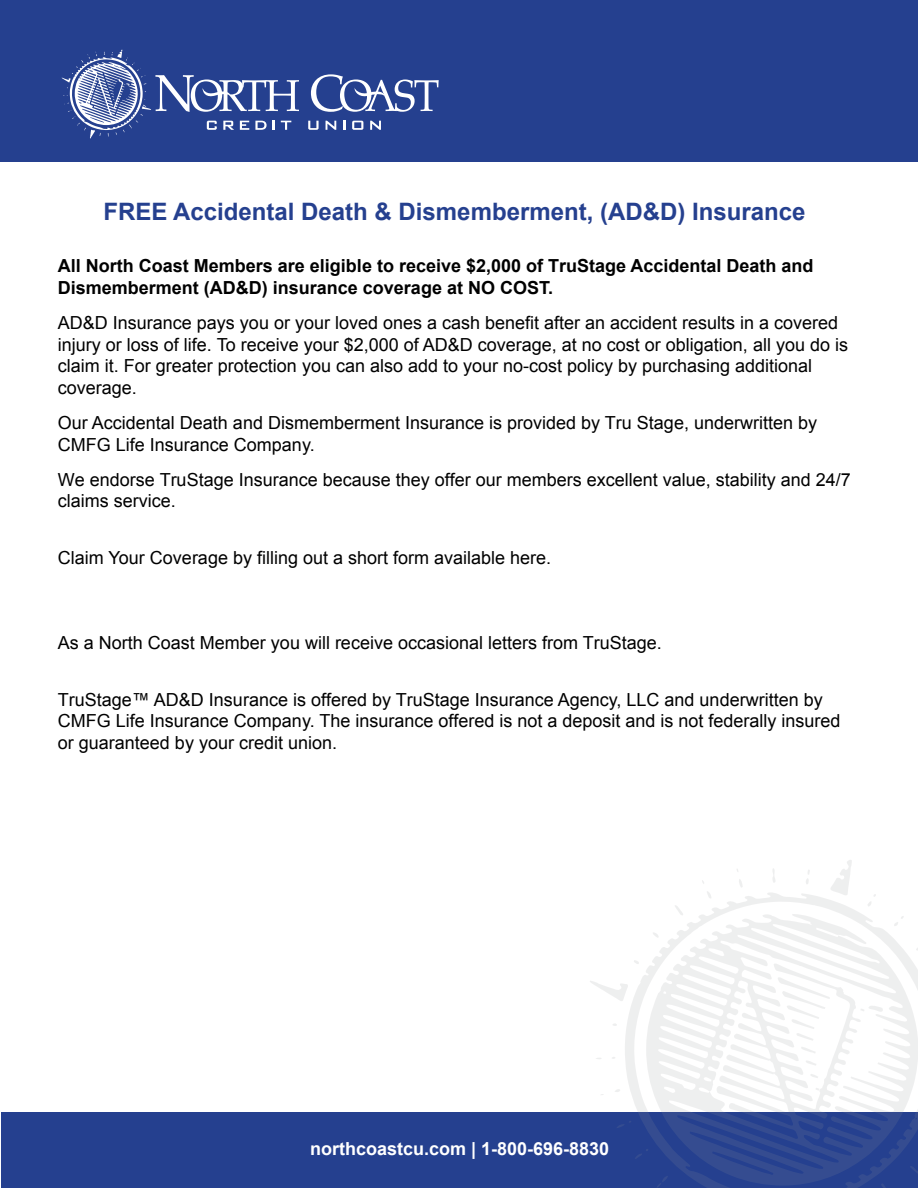
<style>
.page{position:relative;width:918px;height:1188px;background:#fff}
.page>*{position:absolute;margin:0;border:0;box-sizing:border-box;transform-origin:0 0}
.t1{font:700 24px "Arial";color:#25408f}
.t2{font:18px/21.6px "Arial";color:#000}
.t3{font:700 18px/21.6px "Arial";color:#000}
.t4{font:700 18px "Arial";color:#fff}
</style>
<div class="page">
<div style="left:1px;top:1112px;width:917px;height:76px;background:#25408f"></div>
<div style="left:0;top:0;width:918px;height:162px;background:#25408f"></div>
<svg style="left:831px;top:860px;width:21px;height:32px"></svg>
<svg style="left:773px;top:868px;width:2px;height:14px"></svg>
<svg style="left:806px;top:870px;width:4px;height:14px"></svg>
<svg style="left:739px;top:879px;width:4px;height:8px"></svg>
<svg style="left:625px;top:892px;width:235px;height:296px"></svg>
<svg style="left:868px;top:894px;width:8px;height:12px"></svg>
<svg style="left:675px;top:905px;width:9px;height:8px"></svg>
<svg style="left:646px;top:913px;width:272px;height:273px"></svg>
<svg style="left:893px;top:916px;width:11px;height:11px"></svg>
<svg style="left:653px;top:932px;width:6px;height:6px"></svg>
<svg style="left:916px;top:945px;width:2px;height:6px"></svg>
<svg style="left:634px;top:960px;width:7px;height:4px"></svg>
<svg style="left:590px;top:981px;width:39px;height:21px"></svg>
<svg style="left:860px;top:1004px;width:23px;height:8px"></svg>
<svg style="left:801px;top:1047px;width:15px;height:7px"></svg>
<svg style="left:806px;top:1060px;width:10px;height:6px"></svg>
<svg style="left:810px;top:1074px;width:8px;height:4px"></svg>
<svg style="left:617px;top:1120px;width:14px;height:8px"></svg>
<svg style="left:635px;top:1149px;width:14px;height:10px"></svg>
<svg style="left:910px;top:1166px;width:8px;height:10px"></svg>
<svg style="left:657px;top:1176px;width:11px;height:12px"></svg>
<svg style="left:880px;top:1183px;width:14px;height:5px"></svg>
<svg style="left:777px;top:976px;width:53px;height:65px"></svg>
<svg style="left:311px;top:74px;width:128px;height:38px"></svg>
<svg style="left:308px;top:121px;width:11px;height:9px"></svg>
<svg style="left:326px;top:121px;width:10px;height:9px"></svg>
<svg style="left:343px;top:121px;width:2px;height:9px"></svg>
<svg style="left:352px;top:121px;width:11px;height:9px"></svg>
<svg style="left:370px;top:121px;width:11px;height:9px"></svg>
<svg style="left:62px;top:50px;width:237px;height:89px"></svg>
<h1 class="t1" style="left:103px;top:195px;width:703px">FREE Accidental Death &amp; Dismemberment, (AD&amp;D) Insurance</h1>
<p class="t3" style="left:58px;top:256px;width:757px">All North Coast Members are eligible to receive $2,000 of TruStage Accidental Death and<br>Dismemberment (AD&amp;D) insurance coverage at NO COST.</p>
<p class="t2" style="left:58px;top:312px;width:792px">AD&amp;D Insurance pays you or your loved ones a cash benefit after an accident results in a covered injury or loss of life. To receive your $2,000 of AD&amp;D coverage, at no cost or obligation, all you do is claim it. For greater protection you can also add to your no-cost policy by purchasing additional coverage.</p>
<p class="t2" style="left:58px;top:412px;width:761px">Our Accidental Death and Dismemberment Insurance is provided by Tru Stage, underwritten by<br>CMFG Life Insurance Company.</p>
<p class="t2" style="left:58px;top:469px;width:795px">We endorse TruStage Insurance because they offer our members excellent value, stability and 24/7 claims service.</p>
<p class="t2" style="left:58px;top:547px;width:495px">Claim Your Coverage by filling out a short form available here.</p>
<p class="t2" style="left:58px;top:632px;width:605px">As a North Coast Member you will receive occasional letters from TruStage.</p>
<p class="t2" style="left:58px;top:689px;width:784px">TruStage™ AD&amp;D Insurance is offered by TruStage Insurance Agency, LLC and underwritten by<br>CMFG Life Insurance Company. The insurance offered is not a deposit and is not federally insured or guaranteed by your credit union.</p>
<p class="t4" style="left:310px;top:1136px;width:301px">northcoastcu.com | 1-800-696-8830</p>
</div>
